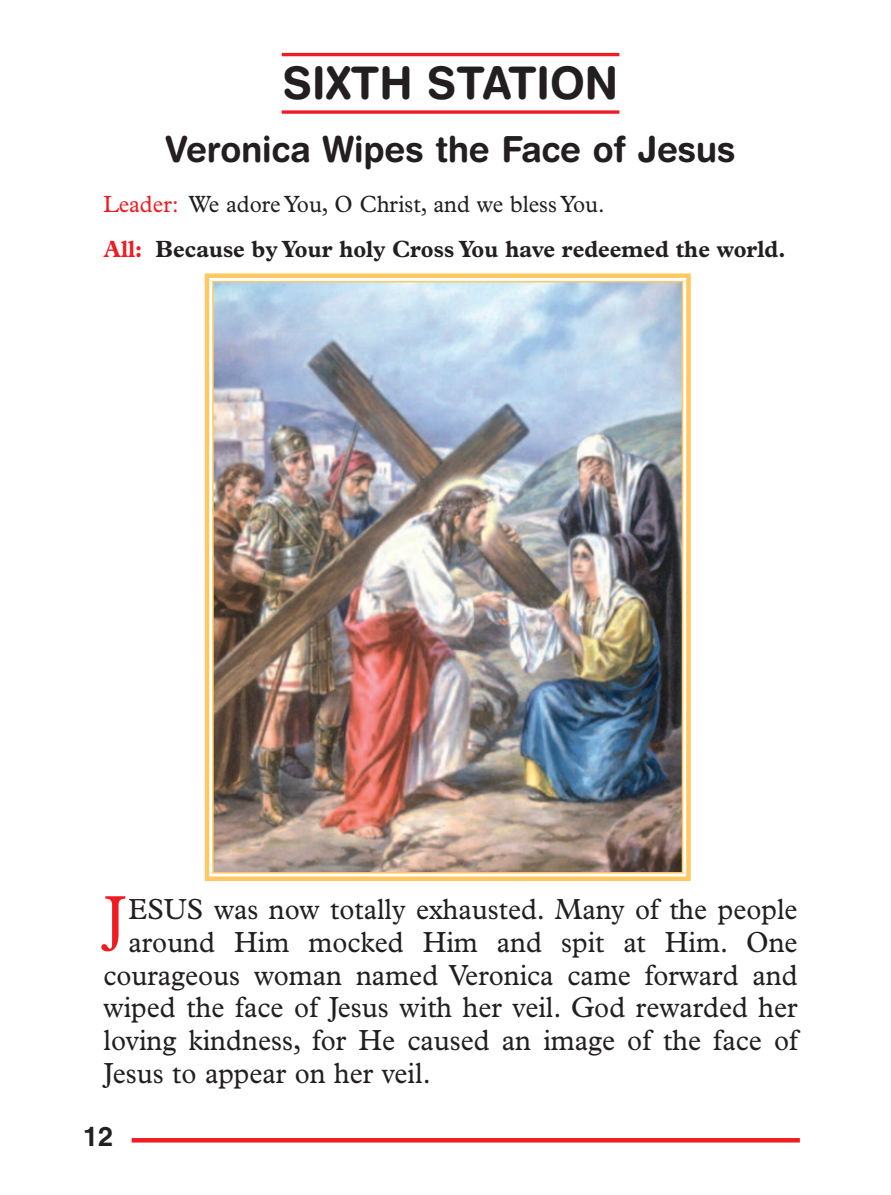
<style>
.page{position:relative;width:891px;height:1195px;background:#fff}
.page>*{position:absolute;margin:0;border:0;box-sizing:border-box;transform-origin:0 0}
.t1{font:700 45px "Helvetica Rounded";color:#231f20;scale:.95 1}
.t2{font:700 36px "Helvetica Rounded";color:#231f20;scale:.95 1}
.t3{font:29.25px "Plantin";color:#231f20;scale:.95 1}
.t4{font:700 27px "Helvetica";color:#231f20}
.t5{font:700 23.62px/45px "Plantin";color:#231f20;scale:.95 1}
.s1{font-weight:400;color:#ee1d23}
.s2{font-weight:400}
.s3{color:#ee1d23}
.s4{font-size:64.58px;color:#ee1d23}
</style>
<div class="page">
<hr style="left:282px;top:53px;width:337px;height:3px;background:#ee1d23">
<svg style="left:282px;top:110px;width:337px;height:4px"></svg>
<hr style="left:132px;top:1138px;width:668px;height:4px;background:#ee1d23">
<img style="left:215px;top:284px;width:465px;height:586px">
<div style="left:205px;top:273px;width:486px;height:608px;border:4px solid #fec960"></div>
<div style="left:212px;top:281px;width:471px;height:592px;border:2px solid #fec960"></div>
<h1 class="t1" style="left:283px;top:67px;width:354px">SIXTH STATION</h1>
<p class="t2" style="left:166px;top:136px;width:601px">Veronica Wipes the Face of Jesus</p>
<p class="t5" style="left:104px;top:183px;width:720px"><span class="s1">Leader:</span> <span class="s2">We adoreYou, O Christ, and we blessYou.<br></span><span class="s3">All:</span> Because by Your holy Cross You have redeemed the world.</p>
<p class="t3" style="left:104px;top:899px;width:732px"><span class="s4">J</span>ESUS was now totally exhausted. Many of the people</p>
<p class="t3" style="left:129px;top:932px;width:706px">around Him mocked Him and spit at Him. One</p>
<p class="t3" style="left:104px;top:965px;width:732px">courageous woman named Veronica came forward and</p>
<p class="t3" style="left:104px;top:997px;width:732px">wiped the face of Jesus with her veil. God rewarded her</p>
<p class="t3" style="left:104px;top:1030px;width:732px">loving kindness, for He caused an image of the face of</p>
<p class="t3" style="left:104px;top:1062px;width:346px">Jesus to appear on her veil.</p>
<p class="t4" style="left:83px;top:1126px;width:32px">12</p>
</div>
